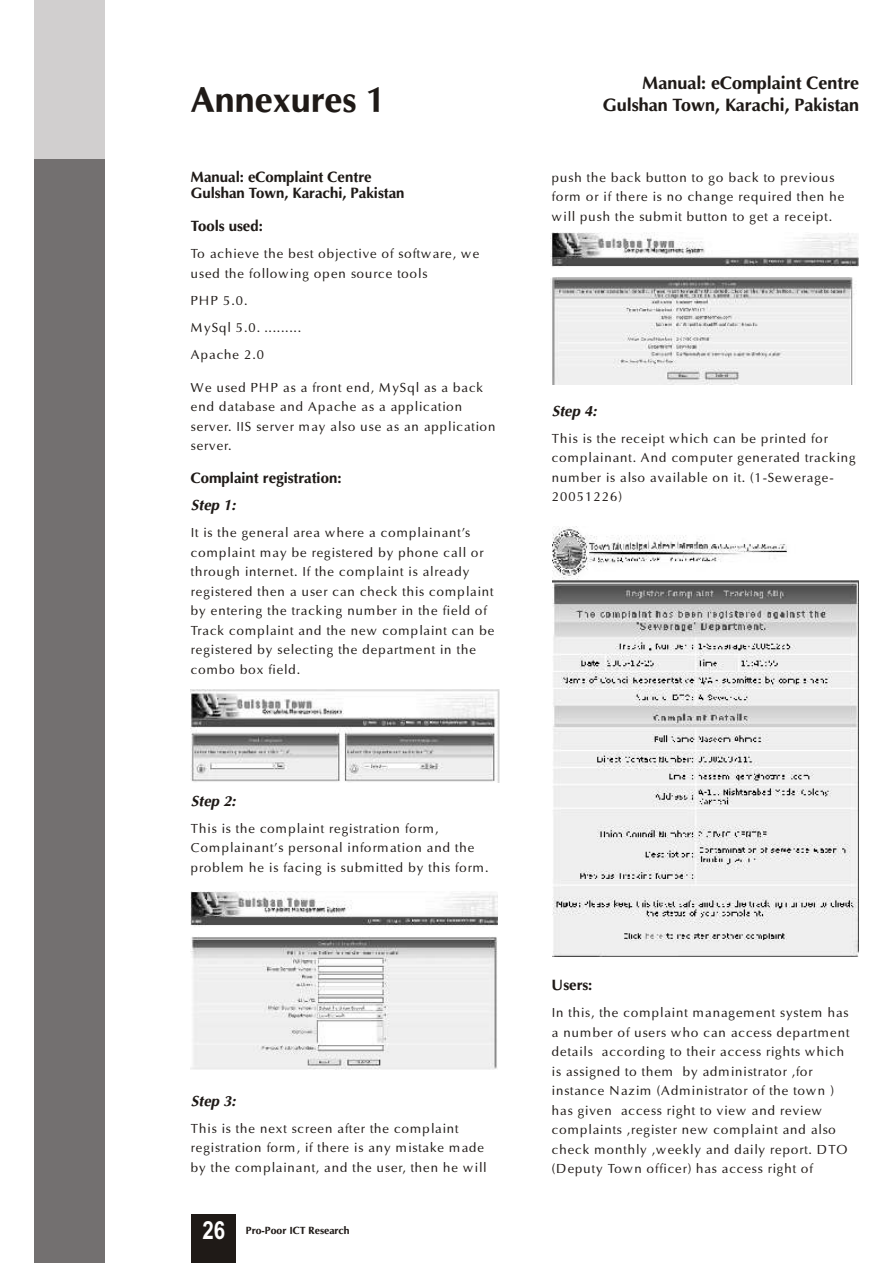
<style>
.page{position:relative;width:894px;height:1263px;background:#fff}
.page>*{position:absolute;margin:0;border:0;box-sizing:border-box;transform-origin:0 0}
.t1{font:700 36px "Optima";color:#1f1a17}
.t2{font:700 25.05px "Arial Narrow";color:#fff}
.t3{font:700 18px/22px "Optima";color:#1f1a17;text-align:right}
.t4{font:15px/19.5px "Optima";color:#1f1a17}
.t5{font:700 15px "Optima";color:#1f1a17}
.t6{font:italic 700 15px "Optima";color:#1f1a17}
.t7{font:700 10.5px "Optima";color:#1f1a17}
</style>
<div class="page">
<img style="left:191px;top:690px;width:309px;height:92px">
<img style="left:191px;top:891px;width:306px;height:179px">
<img style="left:551px;top:232px;width:308px;height:153px">
<img style="left:553px;top:527px;width:306px;height:429px">
<div style="left:34px;top:158px;width:71px;height:1105px;background:#737070"></div>
<div style="left:34px;top:0;width:71px;height:159px;background:#d1cfcf"></div>
<div style="left:191px;top:1214px;width:45px;height:49px;background:#1f1a17"></div>
<h1 class="t1" style="left:191px;top:86px;width:197px">Annexures 1</h1>
<p class="t3" style="left:603px;top:74px;width:258px">Manual: eComplaint Centre<br>Gulshan Town, Karachi, Pakistan</p>
<p class="t5" style="left:191px;top:171px;width:182px">Manual: eComplaint Centre</p>
<p class="t4" style="left:552px;top:168px;width:285px">push the back button to go back to previous</p>
<p class="t5" style="left:191px;top:187px;width:215px">Gulshan Town, Karachi, Pakistan</p>
<p class="t4" style="left:552px;top:188px;width:295px">form or if there is no change required then he will push the submit button to get a receipt.</p>
<p class="t5" style="left:191px;top:220px;width:73px">Tools used:</p>
<p class="t4" style="left:191px;top:245px;width:291px">To achieve the best objective of software, we used the following open source tools</p>
<p class="t4" style="left:191px;top:288px;width:113px;line-height:27px">PHP 5.0.<br>MySql 5.0. .........<br>Apache 2.0</p>
<p class="t4" style="left:191px;top:378px;width:295px">We used PHP as a front end, MySql as a back end database and Apache as a application</p>
<p class="t6" style="left:552px;top:405px;width:46px">Step 4:</p>
<p class="t4" style="left:191px;top:417px;width:307px">server. IIS server may also use as an application</p>
<p class="t4" style="left:552px;top:429px;width:278px">This is the receipt which can be printed for</p>
<p class="t4" style="left:191px;top:437px;width:43px">server.</p>
<p class="t4" style="left:552px;top:449px;width:306px">complainant. And computer generated tracking</p>
<p class="t5" style="left:191px;top:472px;width:152px">Complaint registration:</p>
<p class="t4" style="left:552px;top:468px;width:284px">number is also available on it. (1-Sewerage-<br>20051226)</p>
<p class="t6" style="left:191px;top:499px;width:46px">Step 1:</p>
<p class="t4" style="left:191px;top:524px;width:306px">It is the general area where a complainant’s complaint may be registered by phone call or through internet. If the complaint is already registered then a user can check this complaint by entering the tracking number in the field of Track complaint and the new complaint can be registered by selecting the department in the combo box field.</p>
<p class="t6" style="left:191px;top:795px;width:46px">Step 2:</p>
<p class="t4" style="left:191px;top:819px;width:300px">This is the complaint registration form,<br>Complainant's personal information and the problem he is facing is submitted by this form.</p>
<p class="t6" style="left:191px;top:1095px;width:46px">Step 3:</p>
<p class="t5" style="left:552px;top:979px;width:42px">Users:</p>
<p class="t4" style="left:552px;top:1004px;width:300px">In this, the complaint management system has a number of users who can access department details according to their access rights which is assigned to them by administrator ,for instance Nazim (Administrator of the town )</p>
<p class="t4" style="left:552px;top:1101px;width:273px">has given access right to view and review</p>
<p class="t4" style="left:191px;top:1119px;width:270px">This is the next screen after the complaint</p>
<p class="t4" style="left:552px;top:1121px;width:287px">complaints ,register new complaint and also</p>
<p class="t4" style="left:191px;top:1139px;width:296px">registration form, if there is any mistake made</p>
<p class="t4" style="left:552px;top:1140px;width:299px">check monthly ,weekly and daily report. DTO</p>
<p class="t4" style="left:191px;top:1158px;width:298px">by the complainant, and the user, then he will</p>
<p class="t4" style="left:552px;top:1160px;width:263px">(Deputy Town officer) has access right of</p>
<h2 class="t2" style="left:203px;top:1221px;width:24px">26</h2>
<p class="t7" style="left:246px;top:1226px;width:105px">Pro-Poor ICT Research</p>
</div>
